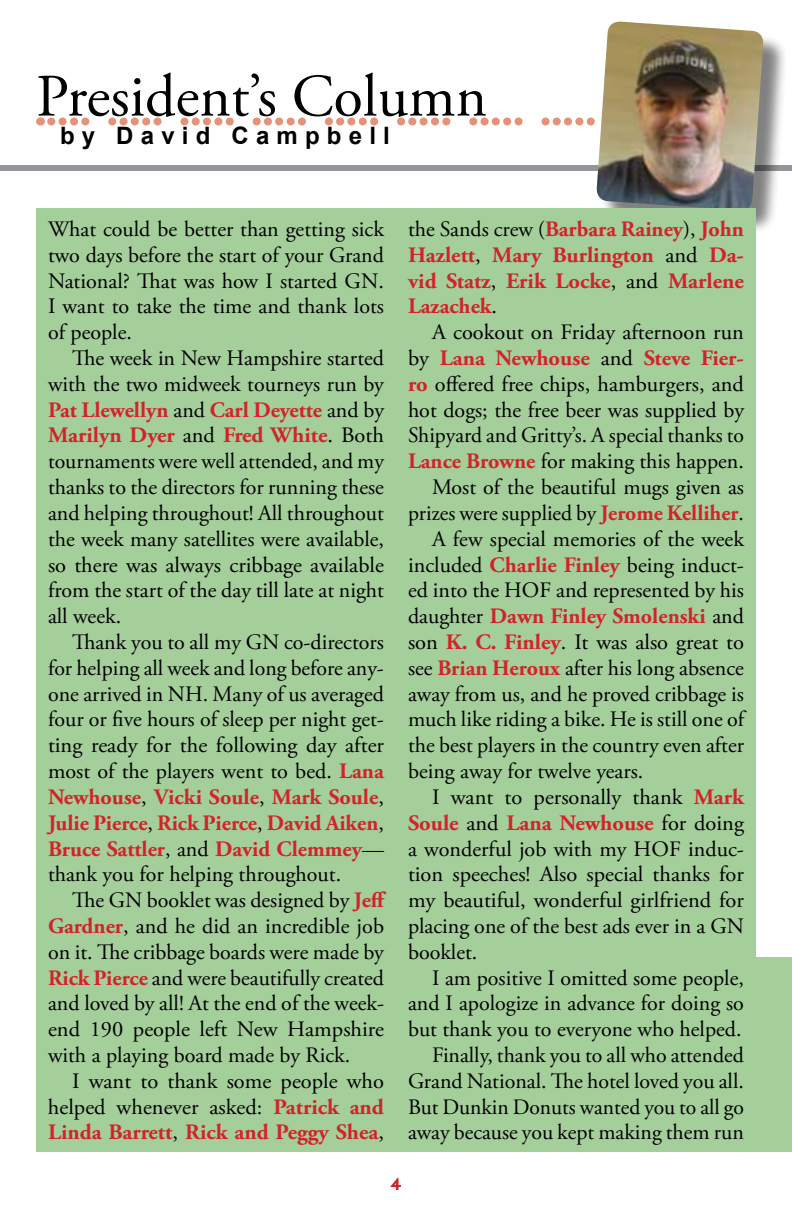
<style>
.page{position:relative;width:792px;height:1224px;background:#fff}
.page>*{position:absolute;margin:0;border:0;box-sizing:border-box;transform-origin:0 0}
.t1{font:60px "Adobe Garamond Pro";color:#000}
.t2{font:700 24px "Arial";letter-spacing:.3em;color:#000}
.t3{font:22px/25.8px "Adobe Garamond Pro";color:#000;text-align:justify}
.t4{font:700 22px/25.8px "Adobe Garamond Pro";color:#d2232a;text-align:justify}
.t5{font:700 18px "Paddington";color:#d2232a}
.s1{font-weight:700;color:#d2232a}
.s2{font-weight:400;color:#000}
</style>
<div class="page">
<div style="left:0;top:165px;width:792px;height:6px;background:#939598"></div>
<svg style="left:51px;top:117px;width:544px;height:8px"></svg>
<div style="left:600px;top:25px;width:188px;height:210px;background:#000;opacity:.5"></div>
<img style="left:596px;top:22px;width:168px;height:189px">
<div style="left:720px;top:957px;width:72px;height:195px;background:#a4ce9a"></div>
<div style="left:36px;top:208px;width:720px;height:944px;background:#a4ce9a"></div>
<h1 class="t1" style="left:36px;top:60px;width:453px">President’s Column</h1>
<p class="t2" style="left:60px;top:120px;width:331px">by David Campbell</p>
<p class="t3" style="left:48px;top:217px;width:338px">What could be better than getting sick two days before the start of your Grand National? That was how I started GN.<br>I want to take the time and thank lots of people.</p>
<p class="t3" style="left:48px;top:346px;width:338px;text-indent:24px">The week in New Hampshire started with the two midweek tourneys run by <span class="s1">Pat Llewellyn</span> and <span class="s1">Carl Deyette</span> and by <span class="s1">Marilyn Dyer</span> and <span class="s1">Fred White</span>. Both tournaments were well attended, and my thanks to the directors for running these and helping throughout! All throughout the week many satellites were available, so there was always cribbage available from the start of the day till late at night all week.</p>
<p class="t3" style="left:48px;top:630px;width:338px;text-indent:24px">Thank you to all my GN co-directors for helping all week and long before any&shy;one arrived in NH. Many of us averaged four or five hours of sleep per night get&shy;ting ready for the following day after most of the players went to bed. <span class="s1">Lana Newhouse</span>, <span class="s1">Vicki Soule</span>, <span class="s1">Mark Soule</span>, <span class="s1">Julie Pierce</span>, <span class="s1">Rick Pierce</span>, <span class="s1">David Aiken</span>, <span class="s1">Bruce Sattler</span>, and <span class="s1">David Clemmey</span>— thank you for helping throughout.</p>
<p class="t3" style="left:48px;top:888px;width:340px;text-indent:24px">The GN booklet was designed by <span class="s1">Jeff Gardner</span>, and he did an incredible job on it. The cribbage boards were made by <span class="s1">Rick Pierce</span> and were beautifully created and loved by all! At the end of the week&shy;end 190 people left New Hampshire with a playing board made by Rick.</p>
<p class="t3" style="left:48px;top:1069px;width:338px;text-indent:24px">I want to thank some people who helped whenever asked: <span class="s1">Patrick and Linda Barrett</span>, <span class="s1">Rick and Peggy Shea</span>,</p>
<p class="t4" style="left:408px;top:216px;width:338px"><span class="s2">the Sands crew (</span>Barbara Rainey<span class="s2">),</span> John Hazlett<span class="s2">,</span> Mary Burlington <span class="s2">and</span> Da&shy;vid Statz<span class="s2">,</span> Erik Locke<span class="s2">, and</span> Marlene Lazachek<span class="s2">.</span></p>
<p class="t3" style="left:432px;top:320px;width:314px">A cookout on Friday afternoon run</p>
<p class="t4" style="left:408px;top:346px;width:338px"><span class="s2">by</span> Lana Newhouse <span class="s2">and</span> Steve Fier-</p>
<p class="t3" style="left:408px;top:372px;width:338px"><span class="s1">ro</span> offered free chips, hamburgers, and</p>
<p class="t3" style="left:408px;top:398px;width:338px">hot dogs; the free beer was supplied by</p>
<p class="t3" style="left:408px;top:423px;width:337px">Shipyard and Gritty’s. A special thanks to</p>
<p class="t3" style="left:408px;top:449px;width:338px"><span class="s1">Lance Browne</span> for making this happen.</p>
<p class="t3" style="left:432px;top:475px;width:314px">Most of the beautiful mugs given as</p>
<p class="t3" style="left:408px;top:501px;width:337px">prizes were supplied by <span class="s1">Jerome Kelliher</span>.</p>
<p class="t3" style="left:432px;top:527px;width:314px">A few special memories of the week</p>
<p class="t3" style="left:408px;top:552px;width:337px">included <span class="s1">Charlie Finley</span> being induct-</p>
<p class="t3" style="left:408px;top:578px;width:338px">ed into the HOF and represented by his</p>
<p class="t4" style="left:408px;top:604px;width:338px"><span class="s2">daughter</span> Dawn Finley Smolenski <span class="s2">and</span></p>
<p class="t3" style="left:408px;top:630px;width:337px">son <span class="s1">K. C. Finley</span>. It was also great to</p>
<p class="t3" style="left:408px;top:656px;width:338px">see <span class="s1">Brian Heroux</span> after his long absence</p>
<p class="t3" style="left:408px;top:682px;width:338px">away from us, and he proved cribbage is</p>
<p class="t3" style="left:408px;top:707px;width:338px">much like riding a bike. He is still one of</p>
<p class="t3" style="left:408px;top:733px;width:338px">the best players in the country even after</p>
<p class="t3" style="left:408px;top:759px;width:237px">being away for twelve years.</p>
<p class="t3" style="left:432px;top:785px;width:314px">I want to personally thank <span class="s1">Mark</span></p>
<p class="t4" style="left:408px;top:810px;width:338px">Soule <span class="s2">and</span> Lana Newhouse <span class="s2">for doing</span></p>
<p class="t3" style="left:408px;top:836px;width:338px">a wonderful job with my HOF induc-</p>
<p class="t3" style="left:408px;top:862px;width:337px">tion speeches! Also special thanks for</p>
<p class="t3" style="left:408px;top:888px;width:337px">my beautiful, wonderful girlfriend for</p>
<p class="t3" style="left:408px;top:914px;width:338px">placing one of the best ads ever in a GN</p>
<p class="t3" style="left:408px;top:940px;width:71px">booklet.</p>
<p class="t3" style="left:432px;top:965px;width:313px">I am positive I omitted some people,</p>
<p class="t3" style="left:408px;top:991px;width:338px">and I apologize in advance for doing so</p>
<p class="t3" style="left:408px;top:1017px;width:335px">but thank you to everyone who helped.</p>
<p class="t3" style="left:432px;top:1043px;width:313px">Finally, thank you to all who attended</p>
<p class="t3" style="left:408px;top:1069px;width:337px">Grand National. The hotel loved you all.</p>
<p class="t3" style="left:408px;top:1095px;width:337px">But Dunkin Donuts wanted you to all go</p>
<p class="t3" style="left:408px;top:1120px;width:337px">away because you kept making them run</p>
<p class="t5" style="left:391px;top:1177px;width:12px">4</p>
</div>
